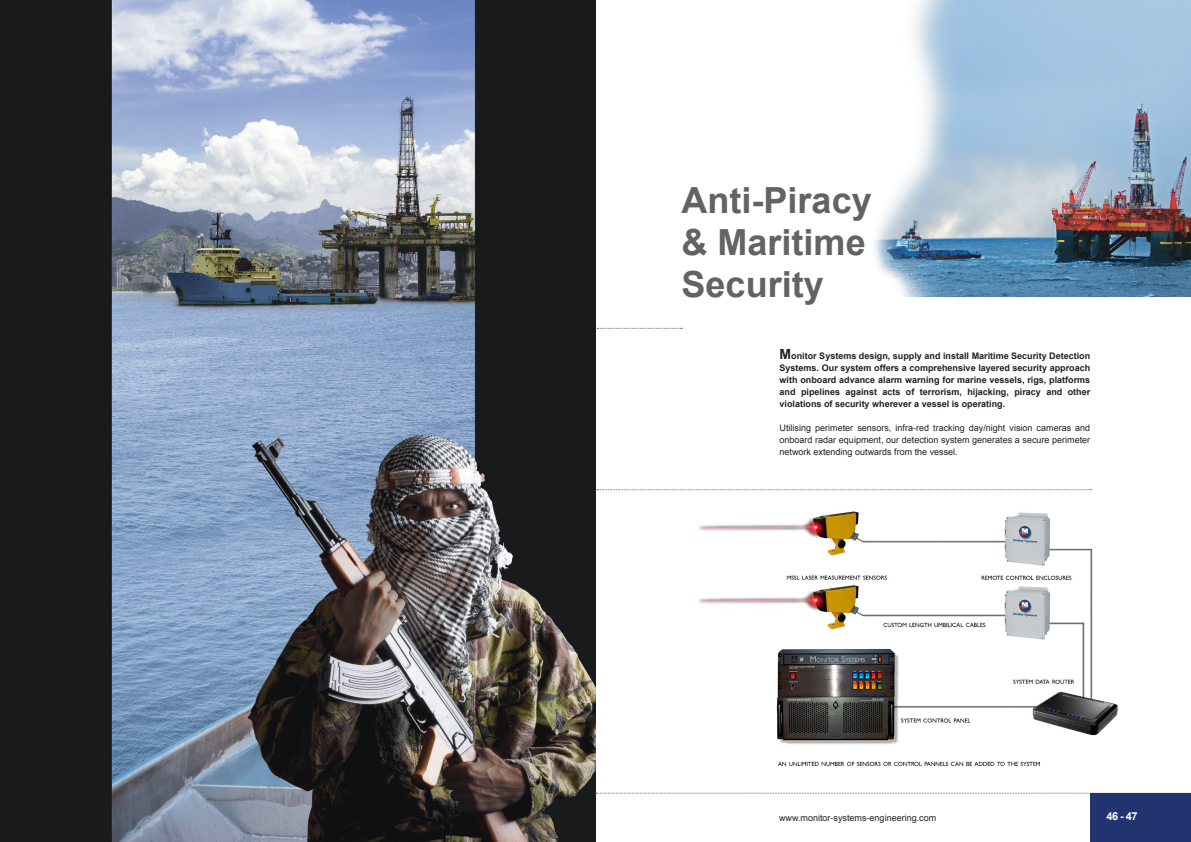
<style>
.page{position:relative;width:1191px;height:842px;background:#fff}
.page>*{position:absolute;margin:0;border:0;box-sizing:border-box;transform-origin:0 0}
.t1{font:700 36px "Arial";color:#636366}
.t2{font:700 11px "Arial";color:#fff}
.t3{font:700 9px/12px "Arial";color:#231f20;text-align:justify}
.t4{font:9px/12px "Arial";color:#231f20;text-align:justify}
.s1{font-size:14px}
</style>
<div class="page">
<img style="left:874px;top:0;width:317px;height:297px">
<img style="left:699px;top:489px;width:439px;height:304px">
<svg style="left:597px;top:328px;width:85px;height:1px"></svg>
<svg style="left:597px;top:489px;width:494px;height:1px"></svg>
<img style="left:0;top:0;width:596px;height:842px">
<svg style="left:596px;top:793px;width:494px;height:1px"></svg>
<div style="left:1090px;top:793px;width:101px;height:49px;background:#223470"></div>
<p class="t1" style="left:681px;top:176px;width:192px">Anti-Piracy</p>
<p class="t1" style="left:681px;top:218px;width:186px">&amp; Maritime</p>
<p class="t1" style="left:681px;top:260px;width:144px">Security</p>
<p class="t3" style="left:779px;top:350px;width:312px"><span class="s1">M</span>onitor Systems design, supply and install Maritime Security Detection Systems. Our system offers a comprehensive layered security approach with onboard advance alarm warning for marine vessels, rigs, platforms and pipelines against acts of terrorism, hijacking, piracy and other violations of security wherever a vessel is operating.</p>
<p class="t4" style="left:779px;top:422px;width:312px">Utilising perimeter sensors, infra-red tracking day/night vision cameras and onboard radar equipment, our detection system generates a secure perimeter network extending outwards from the vessel.</p>
<p class="t4" style="left:779px;top:811px;width:159px">www.monitor-systems-engineering.com</p>
<p class="t2" style="left:1106px;top:809px;width:32px">46 - 47</p>
</div>
